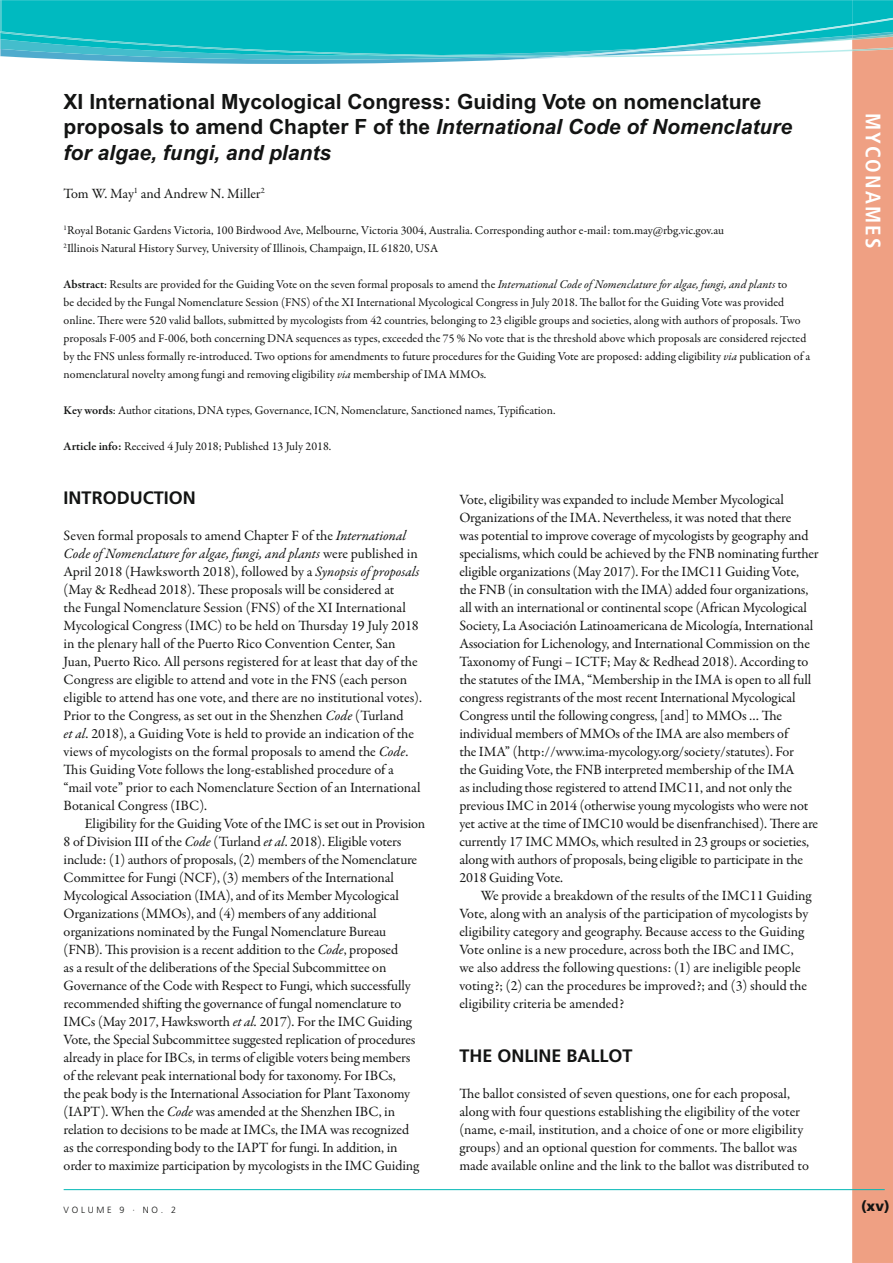
<style>
.page{position:relative;width:893px;height:1263px;background:#fff}
.page>*{position:absolute;margin:0;border:0;box-sizing:border-box;transform-origin:0 0}
.t1{font:700 21px/25.2px "Arial";color:#131413}
.t2{font:700 condensed 21px "Frutiger LT Std";letter-spacing:.1em;color:#fff}
.t3{font:700 18px "Frutiger LT Std";color:#131413}
.t4{font:14.25px/18px "Garamond Premr Pro";letter-spacing:-.01em;color:#131413}
.t5{font:900 14.25px "Frutiger LT Std";color:#131413}
.t6{font:12px/18px "Garamond Premr Pro";color:#131413}
.t7{font:300 9px "Frutiger LT Std";letter-spacing:.3em;color:#131413}
.s1{font-style:italic}
.s2{font-weight:600}
</style>
<div class="page">
<div style="left:852px;top:70px;width:40px;height:1193px;background:#efa083"></div>
<hr style="left:64px;top:1189px;width:820px;height:1px;background:#00b7b5">
<svg style="left:0;top:0;width:892px;height:70px"></svg>
<h1 class="t1" style="left:64px;top:91px;width:730px">XI International Mycological Congress: Guiding Vote on nomenclature proposals to amend Chapter F of the <span class="s1">International Code of Nomenclature for algae, fungi, and plants</span></h1>
<p class="t4" style="left:64px;top:186px;width:203px">Tom W. May<sup>1</sup> and Andrew N. Miller<sup>2</sup></p>
<p class="t6" style="left:64px;top:222px;width:662px"><sup>1</sup>Royal Botanic Gardens Victoria, 100 Birdwood Ave, Melbourne, Victoria 3004, Australia. Corresponding author e-mail: tom.may@rbg.vic.gov.au<br><sup>2</sup>Illinois Natural History Survey, University of Illinois, Champaign, IL 61820, USA</p>
<p class="t6" style="left:64px;top:276px;width:748px"><span class="s2">Abstract</span>: Results are provided for the Guiding Vote on the seven formal proposals to amend the <span class="s1">International Code of Nomenclature for algae, fungi, and plants</span> to<br>be decided by the Fungal Nomenclature Session (FNS) of the XI International Mycological Congress in July 2018. The ballot for the Guiding Vote was provided online. There were 520 valid ballots, submitted by mycologists from 42 countries, belonging to 23 eligible groups and societies, along with authors of proposals. Two proposals F-005 and F-006, both concerning DNA sequences as types, exceeded the 75 % No vote that is the threshold above which proposals are considered rejected by the FNS unless formally re-introduced. Two options for amendments to future procedures for the Guiding Vote are proposed: adding eligibility <span class="s1">via</span> publication of a nomenclatural novelty among fungi and removing eligibility <span class="s1">via</span> membership of IMA MMOs.</p>
<p class="t6" style="left:64px;top:402px;width:493px"><span class="s2">Key words</span>: Author citations, DNA types, Governance, ICN, Nomenclature, Sanctioned names, Typification.</p>
<p class="t6" style="left:64px;top:438px;width:269px"><span class="s2">Article info:</span> Received 4 July 2018; Published 13 July 2018.</p>
<p class="t3" style="left:64px;top:490px;width:134px">INTRODUCTION</p>
<p class="t4" style="left:64px;top:528px;width:360px">Seven formal proposals to amend Chapter F of the <span class="s1">International Code of Nomenclature for algae, fungi, and plants</span> were published in April 2018 (Hawksworth 2018), followed by a <span class="s1">Synopsis of proposals </span>(May &amp; Redhead 2018). These proposals will be considered at<br>the Fungal Nomenclature Session (FNS) of the XI International Mycological Congress (IMC) to be held on Thursday 19 July 2018 in the plenary hall of the Puerto Rico Convention Center, San Juan, Puerto Rico. All persons registered for at least that day of the Congress are eligible to attend and vote in the FNS (each person eligible to attend has one vote, and there are no institutional votes).<br>Prior to the Congress, as set out in the Shenzhen <span class="s1">Code</span> (Turland<br><span class="s1">et al</span>. 2018), a Guiding Vote is held to provide an indication of the views of mycologists on the formal proposals to amend the <span class="s1">Code</span>.<br>This Guiding Vote follows the long-established procedure of a “mail vote” prior to each Nomenclature Section of an International Botanical Congress (IBC).</p>
<p class="t4" style="left:64px;top:816px;width:363px;text-indent:21px">Eligibility for the Guiding Vote of the IMC is set out in Provision 8 of Division III of the <span class="s1">Code</span> (Turland <span class="s1">et al</span>. 2018). Eligible voters include: (1) authors of proposals, (2) members of the Nomenclature Committee for Fungi (NCF), (3) members of the International Mycological Association (IMA), and of its Member Mycological Organizations (MMOs), and (4) members of any additional organizations nominated by the Fungal Nomenclature Bureau (FNB). This provision is a recent addition to the <span class="s1">Code</span>, proposed<br>as a result of the deliberations of the Special Subcommittee on Governance of the Code with Respect to Fungi, which successfully recommended shifting the governance of fungal nomenclature to IMCs (May 2017, Hawksworth <span class="s1">et al.</span> 2017). For the IMC Guiding Vote, the Special Subcommittee suggested replication of procedures already in place for IBCs, in terms of eligible voters being members<br>of the relevant peak international body for taxonomy. For IBCs,<br>the peak body is the International Association for Plant Taxonomy (IAPT). When the <span class="s1">Code</span> was amended at the Shenzhen IBC, in relation to decisions to be made at IMCs, the IMA was recognized<br>as the corresponding body to the IAPT for fungi. In addition, in order to maximize participation by mycologists in the IMC Guiding</p>
<p class="t4" style="left:459px;top:492px;width:361px">Vote, eligibility was expanded to include Member Mycological Organizations of the IMA. Nevertheless, it was noted that there<br>was potential to improve coverage of mycologists by geography and specialisms, which could be achieved by the FNB nominating further eligible organizations (May 2017). For the IMC11 Guiding Vote, the FNB (in consultation with the IMA) added four organizations, all with an international or continental scope (African Mycological Society, La Asociación Latinoamericana de Micología, International Association for Lichenology, and International Commission on the Taxonomy of Fungi – ICTF; May &amp; Redhead 2018). According to the statutes of the IMA, “Membership in the IMA is open to all full congress registrants of the most recent International Mycological Congress until the following congress, [and] to MMOs … The individual members of MMOs of the IMA are also members of<br>the IMA” (http://www.ima-mycology.org/society/statutes). For<br>the Guiding Vote, the FNB interpreted membership of the IMA<br>as including those registered to attend IMC11, and not only the previous IMC in 2014 (otherwise young mycologists who were not yet active at the time of IMC10 would be disenfranchised). There are currently 17 IMC MMOs, which resulted in 23 groups or societies, along with authors of proposals, being eligible to participate in the 2018 Guiding Vote.</p>
<p class="t4" style="left:459px;top:888px;width:353px;text-indent:21px">We provide a breakdown of the results of the IMC11 Guiding Vote, along with an analysis of the participation of mycologists by eligibility category and geography. Because access to the Guiding Vote online is a new procedure, across both the IBC and IMC, we also address the following questions: (1) are ineligible people voting?; (2) can the procedures be improved?; and (3) should the eligibility criteria be amended?</p>
<p class="t3" style="left:459px;top:1048px;width:175px">THE ONLINE BALLOT</p>
<p class="t4" style="left:459px;top:1086px;width:351px">The ballot consisted of seven questions, one for each proposal, along with four questions establishing the eligibility of the voter (name, e-mail, institution, and a choice of one or more eligibility groups) and an optional question for comments. The ballot was made available online and the link to the ballot was distributed to</p>
<h1 class="t2" style="left:885px;top:113px;width:137px;rotate:90deg">MYCONAMES</h1>
<p class="t7" style="left:64px;top:1205px;width:114px">VOLUME 9 · NO. 2</p>
<p class="t5" style="left:861px;top:1198px;width:30px">(xv)</p>
</div>
